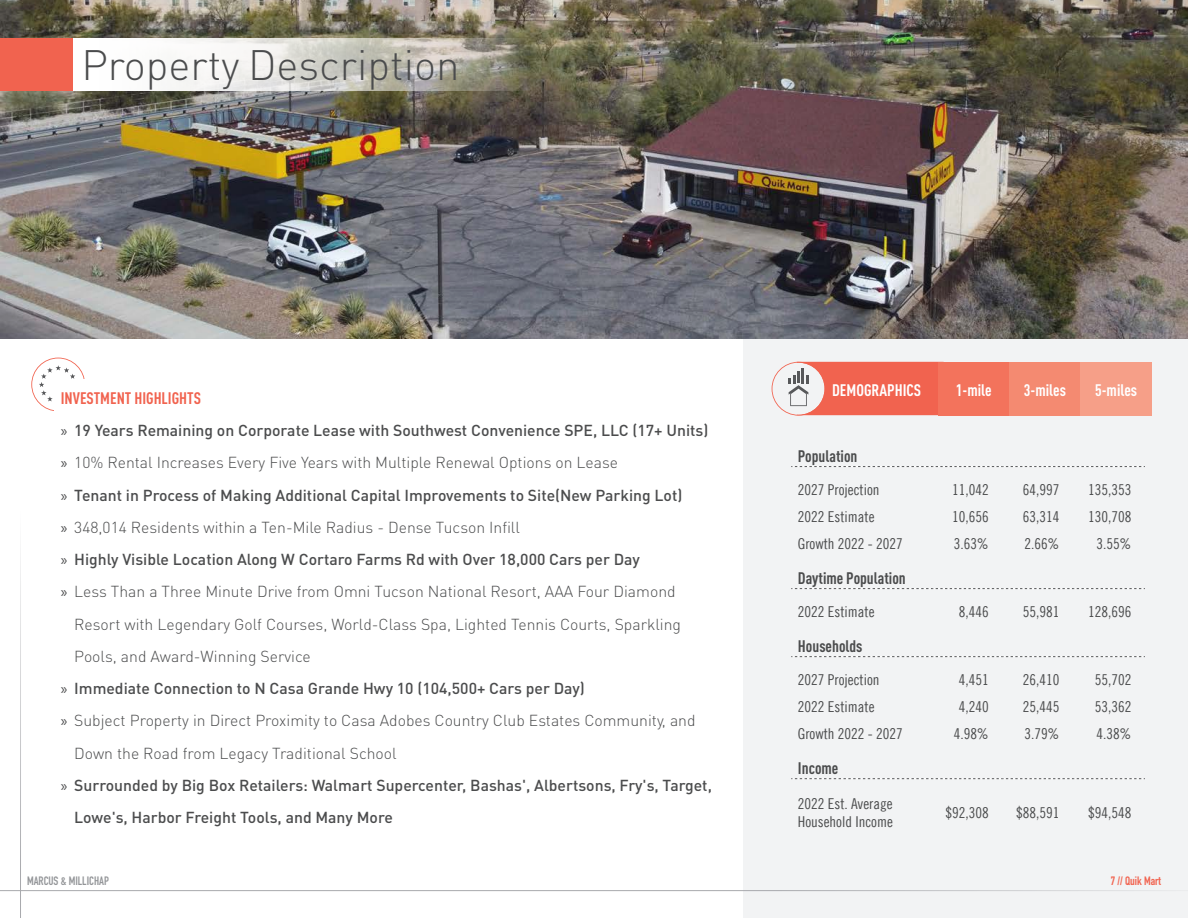
<style>
.page{position:relative;width:1188px;height:918px;background:#fff}
.page>*{position:absolute;margin:0;border:0;box-sizing:border-box;transform-origin:0 0}
.t1{font:300 42px "DIN Pro";color:#4b4c4d}
.Body_text{font:700 condensed 16.5px "DIN Pro";color:#4b4c4d}
.t2{font:700 condensed 16.5px "DIN Pro";color:#fff}
.t3{font:700 condensed 16.5px "DIN Pro";color:#f1634f}
.t4{font:300 15.75px/32.2px "DIN Pro";color:#4b4c4d}
.t5{font:500 15.75px/32.2px "DIN Pro";color:#4b4c4d}
.t6{font:15px "Trade Gothic LT Std Cn 18";color:#4b4c4d}
.t7{font:700 12px "DIN Condensed";color:#939598}
.t8{font:700 12px "DIN Condensed";color:#f1634f}
.s1{font-family:"Myriad Pro";font-weight:400}
</style>
<div class="page">
<div style="left:743px;top:338px;width:445px;height:580px;background:#f2f3f4"></div>
<img style="left:0;top:0;width:1188px;height:338px">
<svg style="left:772px;top:362px;width:172px;height:54px"></svg>
<div style="left:938px;top:362px;width:72px;height:53px;background:#f3735c"></div>
<div style="left:1009px;top:362px;width:72px;height:53px;background:#f48a71"></div>
<div style="left:1080px;top:362px;width:72px;height:53px;background:#f69f88"></div>
<svg style="left:31px;top:358px;width:54px;height:53px"></svg>
<div style="left:54px;top:379px;width:662px;height:444px;background:#fff"></div>
<div style="left:0;top:38px;width:74px;height:53px;background:#f1634f"></div>
<svg style="left:74px;top:38px;width:453px;height:53px"></svg>
<svg style="left:791px;top:656px;width:354px;height:1px"></svg>
<svg style="left:791px;top:778px;width:354px;height:1px"></svg>
<svg style="left:791px;top:466px;width:354px;height:1px"></svg>
<svg style="left:791px;top:588px;width:354px;height:1px"></svg>
<hr style="left:0;top:890px;width:1188px;height:1px;background:#a8a9ad">
<hr style="left:20px;top:486px;width:1px;height:432px;background:#a8a9ad">
<p class="t1" style="left:81px;top:37px;width:380px">Property Description</p>
<p class="t3" style="left:61px;top:388px;width:142px">INVESTMENT HIGHLIGHTS</p>
<p class="t5" style="left:61px;top:414px;width:649px"><span class="s1">»</span> 19 Years Remaining on Corporate Lease with Southwest Convenience SPE, LLC (17+ Units)</p>
<p class="t4" style="left:61px;top:446px;width:559px"><span class="s1">»</span> 10% Rental Increases Every Five Years with Multiple Renewal Options on Lease</p>
<p class="t5" style="left:61px;top:478px;width:623px"><span class="s1">»</span> Tenant in Process of Making Additional Capital Improvements to Site(New Parking Lot)</p>
<p class="t4" style="left:61px;top:510px;width:461px"><span class="s1">»</span> 348,014 Residents within a Ten-Mile Radius - Dense Tucson Infill</p>
<p class="t5" style="left:61px;top:543px;width:581px"><span class="s1">»</span> Highly Visible Location Along W Cortaro Farms Rd with Over 18,000 Cars per Day</p>
<p class="t4" style="left:74px;top:575px;width:608px;text-indent:-13px"><span class="s1">»</span> Less Than a Three Minute Drive from Omni Tucson National Resort, AAA Four Diamond<br>Resort with Legendary Golf Courses, World-Class Spa, Lighted Tennis Courts, Sparkling<br>Pools, and Award-Winning Service</p>
<p class="t5" style="left:61px;top:672px;width:526px"><span class="s1">»</span> Immediate Connection to N Casa Grande Hwy 10 (104,500+ Cars per Day)</p>
<p class="t4" style="left:74px;top:704px;width:623px;text-indent:-13px"><span class="s1">»</span> Subject Property in Direct Proximity to Casa Adobes Country Club Estates Community, and<br>Down the Road from Legacy Traditional School</p>
<p class="t5" style="left:74px;top:768px;width:639px;text-indent:-13px"><span class="s1">»</span> Surrounded by Big Box Retailers: Walmart Supercenter, Bashas', Albertsons, Fry's, Target,<br>Lowe's, Harbor Freight Tools, and Many More</p>
<p class="t2" style="left:832px;top:380px;width:90px">DEMOGRAPHICS</p>
<p class="t2" style="left:956px;top:380px;width:37px">1-mile</p>
<p class="t2" style="left:1024px;top:380px;width:44px">3-miles</p>
<p class="t2" style="left:1095px;top:380px;width:44px">5-miles</p>
<p class="Body_text" style="left:798px;top:446px;width:61px">Population</p>
<p class="t6" style="left:798px;top:481px;width:83px">2027 Projection</p>
<p class="t6" style="left:952px;top:481px;width:38px">11,042</p>
<p class="t6" style="left:1023px;top:481px;width:38px">64,997</p>
<p class="t6" style="left:1088px;top:481px;width:45px">135,353</p>
<p class="t6" style="left:798px;top:508px;width:78px">2022 Estimate</p>
<p class="t6" style="left:952px;top:508px;width:38px">10,656</p>
<p class="t6" style="left:1023px;top:508px;width:38px">63,314</p>
<p class="t6" style="left:1088px;top:508px;width:45px">130,708</p>
<p class="t6" style="left:798px;top:535px;width:106px">Growth 2022 - 2027</p>
<p class="t6" style="left:954px;top:535px;width:36px">3.63%</p>
<p class="t6" style="left:1025px;top:535px;width:36px">2.66%</p>
<p class="t6" style="left:1096px;top:535px;width:36px">3.55%</p>
<p class="Body_text" style="left:798px;top:568px;width:109px">Daytime Population</p>
<p class="t6" style="left:798px;top:603px;width:78px">2022 Estimate</p>
<p class="t6" style="left:959px;top:603px;width:31px">8,446</p>
<p class="t6" style="left:1023px;top:603px;width:38px">55,981</p>
<p class="t6" style="left:1088px;top:603px;width:45px">128,696</p>
<p class="Body_text" style="left:798px;top:636px;width:66px">Households</p>
<p class="t6" style="left:798px;top:671px;width:83px">2027 Projection</p>
<p class="t6" style="left:959px;top:671px;width:31px">4,451</p>
<p class="t6" style="left:1023px;top:671px;width:38px">26,410</p>
<p class="t6" style="left:1095px;top:671px;width:38px">55,702</p>
<p class="t6" style="left:798px;top:698px;width:78px">2022 Estimate</p>
<p class="t6" style="left:959px;top:698px;width:31px">4,240</p>
<p class="t6" style="left:1023px;top:698px;width:38px">25,445</p>
<p class="t6" style="left:1095px;top:698px;width:38px">53,362</p>
<p class="t6" style="left:798px;top:725px;width:106px">Growth 2022 - 2027</p>
<p class="t6" style="left:954px;top:725px;width:36px">4.98%</p>
<p class="t6" style="left:1025px;top:725px;width:36px">3.79%</p>
<p class="t6" style="left:1096px;top:725px;width:36px">4.38%</p>
<p class="Body_text" style="left:798px;top:758px;width:42px">Income</p>
<p class="t6" style="left:798px;top:795px;width:96px">2022 Est. Average</p>
<p class="t6" style="left:798px;top:813px;width:96px">Household Income</p>
<p class="t6" style="left:946px;top:804px;width:45px">$92,308</p>
<p class="t6" style="left:1016px;top:804px;width:45px">$88,591</p>
<p class="t6" style="left:1088px;top:804px;width:45px">$94,548</p>
<p class="t7" style="left:27px;top:873px;width:83px">MARCUS &amp; MILLICHAP</p>
<p class="t8" style="left:1111px;top:873px;width:52px">7 // Quik Mart</p>
</div>
